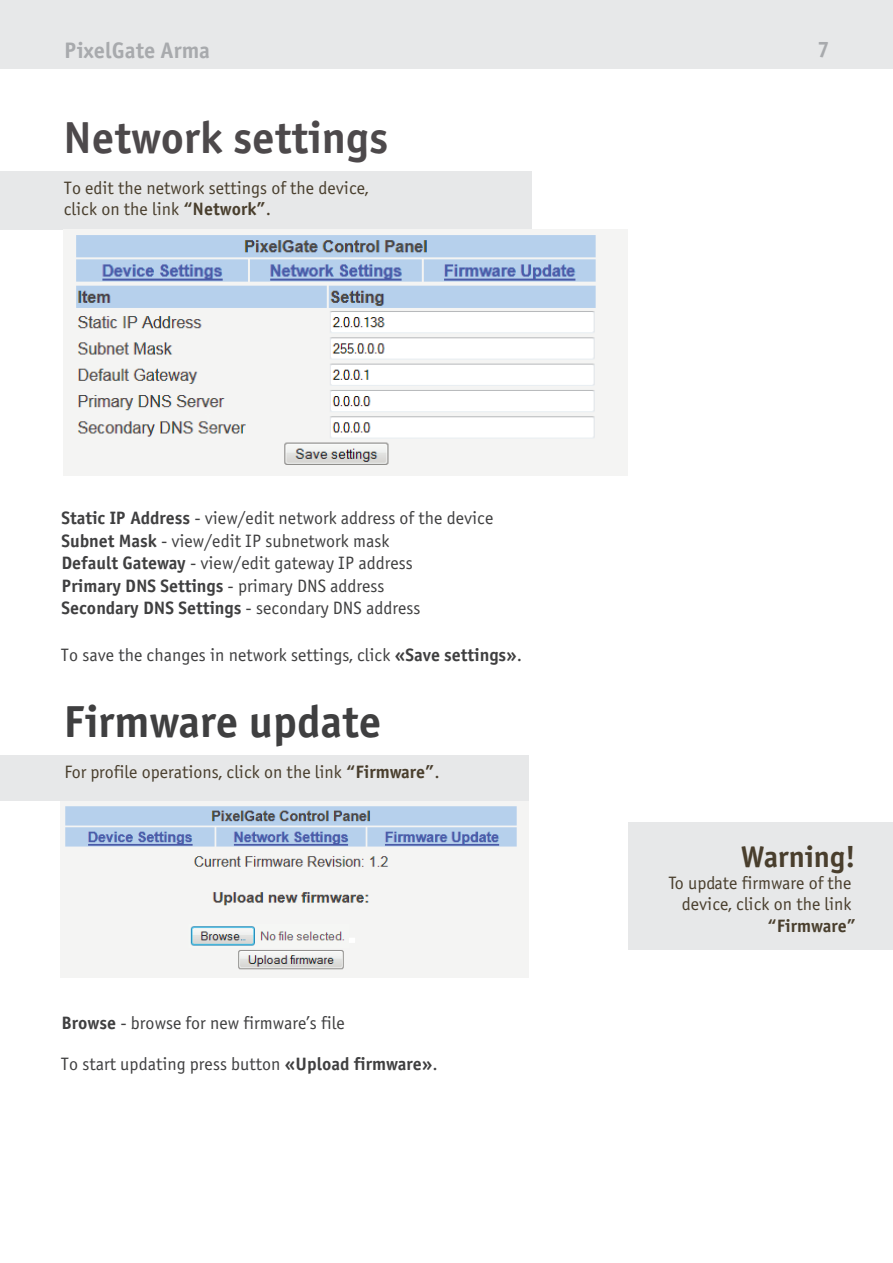
<style>
.page{position:relative;width:893px;height:1263px;background:#fff}
.page>*{position:absolute;margin:0;border:0;box-sizing:border-box;transform-origin:0 0}
.t1{font:700 45px "Officina Sans C";color:#4d494b}
.t2{font:700 45px "Officina Sans C";color:#3f3f40}
.t3{font:700 30px "Officina Sans C";color:#493e2d}
.t4{font:700 22.5px "Officina Sans C";color:#a8aaad}
.t5{font:18px/22.5px "Officina Sans C";color:#3f3f40}
.t6{font:18px/21.6px "Officina Sans C";color:#493e2d;text-align:right}
.t7{font:700 18px "Officina Sans C";color:#493e2d}
.s1{font-weight:700}
</style>
<div class="page">
<div style="left:628px;top:822px;width:265px;height:128px;background:#e7e8e9"></div>
<div style="left:0;top:171px;width:531px;height:59px;background:#e7e8e9"></div>
<img style="left:64px;top:230px;width:563px;height:246px">
<div style="left:0;top:755px;width:528px;height:46px;background:#e7e8e9"></div>
<img style="left:61px;top:801px;width:467px;height:177px">
<div style="left:0;top:0;width:893px;height:68px;background:#e7e8e9"></div>
<p class="t4" style="left:64px;top:38px;width:147px">PixelGate Arma</p>
<p class="t4" style="left:817px;top:37px;width:14px">7</p>
<h1 class="t1" style="left:63px;top:113px;width:327px">Network settings</h1>
<p class="t6" style="left:64px;top:178px;width:306px;line-height:21px;text-align:left">To edit the network settings of the device, click on the link <span class="s1">“Network”</span>.</p>
<p class="t5" style="left:61px;top:507px;width:433px"><span class="s1">Static IP Address</span> - view/edit network address of the device <span class="s1">Subnet Mask</span> - view/edit IP subnetwork mask<br><span class="s1">Default Gateway</span> - view/edit gateway IP address<br><span class="s1">Primary DNS Settings</span> - primary DNS address<br><span class="s1">Secondary DNS Settings</span> - secondary DNS address</p>
<p class="t5" style="left:61px;top:644px;width:463px">To save the changes in network settings, click <span class="s1">«Save settings»</span>.</p>
<h1 class="t2" style="left:64px;top:697px;width:319px">Firmware update</h1>
<p class="t6" style="left:65px;top:762px;width:377px">For profile operations, click on the link <span class="s1">“Firmware”</span>.</p>
<p class="t5" style="left:61px;top:1012px;width:285px"><span class="s1">Browse</span> - browse for new firmware’s file</p>
<p class="t5" style="left:61px;top:1053px;width:378px">To start updating press button <span class="s1">«Upload firmware»</span>.</p>
<h2 class="t3" style="left:741px;top:840px;width:117px">Warning!</h2>
<p class="t6" style="left:668px;top:872px;width:185px">To update firmware of the device, click on the link</p>
<p class="t7" style="left:768px;top:916px;width:90px">“Firmware”</p>
</div>
